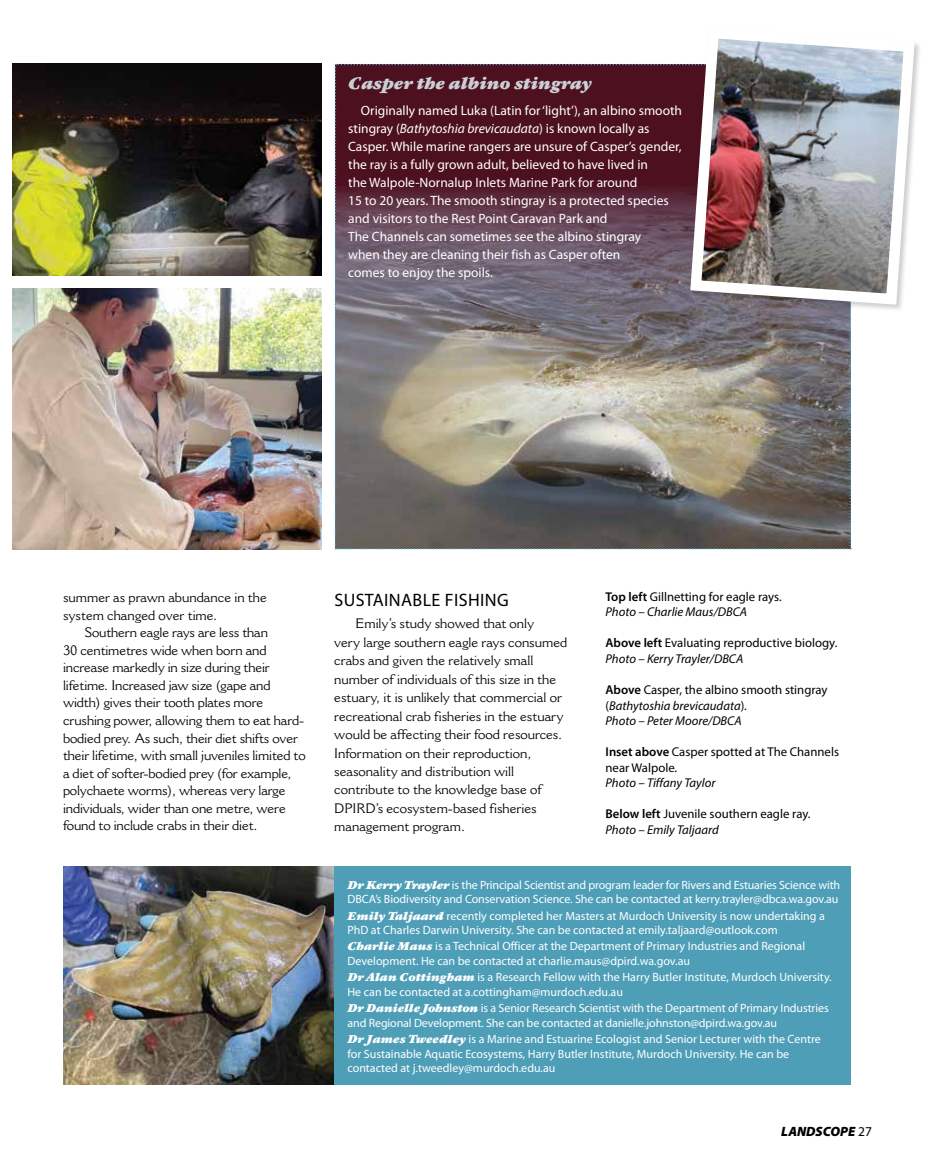
<style>
.page{position:relative;width:936px;height:1170px;background:#fff}
.page>*{position:absolute;margin:0;border:0;box-sizing:border-box;transform-origin:0 0}
.t1{font:18px "Myriad Pro";letter-spacing:.02em;color:#000}
.t2{font:italic 16.5px "Garamond Ultra ITC";color:#c9cfd5}
.t3{font:13.5px/17.5px "Cantoria MT Pro";color:#000}
.t4{font:13.5px/18px "Myriad Pro";color:#fff}
.t5{font:italic 900 13.5px "Myriad Pro";color:#000}
.t6{font:12.75px/15.3px "Myriad Pro";color:#000}
.t7{font:italic 12.75px/15.3px "Myriad Pro";color:#000}
.t8{font:12px/14.4px "Myriad Pro";color:#fff}
.s1{font-style:italic}
.s2{font-weight:600}
.s3{font-weight:600;font-style:normal}
.s4{font-style:normal}
.s5{font-family:"Garamond Ultra ITC";font-style:italic;font-size:11.25px}
.s6{font-weight:400;font-style:normal}
</style>
<div class="page">
<img style="left:13px;top:64px;width:309px;height:212px">
<img style="left:13px;top:288px;width:309px;height:261px">
<img style="left:64px;top:866px;width:270px;height:218px">
<svg style="left:334px;top:64px;width:517px;height:485px;background:#736062"></svg>
<div style="left:334px;top:866px;width:516px;height:218px;background:#4e9eb8"></div>
<img style="left:684px;top:38px;width:236px;height:272px">
<h2 class="t2" style="left:348px;top:71px;width:245px">Casper the albino stingray</h2>
<p class="t4" style="left:348px;top:102px;width:335px;text-indent:13px">Originally named Luka (Latin for ‘light’), an albino smooth stingray (<span class="s1">Bathytoshia brevicaudata</span>) is known locally as Casper. While marine rangers are unsure of Casper’s gender, the ray is a fully grown adult, believed to have lived in<br>the Walpole-Nornalup Inlets Marine Park for around<br>15 to 20 years. The smooth stingray is a protected species and visitors to the Rest Point Caravan Park and<br>The Channels can sometimes see the albino stingray<br>when they are cleaning their fish as Casper often<br>comes to enjoy the spoils.</p>
<p class="t3" style="left:63px;top:588px;width:205px">summer as prawn abundance in the system changed over time.</p>
<p class="t3" style="left:63px;top:623px;width:244px;text-indent:21px">Southern eagle rays are less than<br>30 centimetres wide when born and increase markedly in size during their lifetime. Increased jaw size (gape and width) gives their tooth plates more crushing power, allowing them to eat hard&shy;bodied prey. As such, their diet shifts over their lifetime, with small juveniles limited to a diet of softer-bodied prey (for example, polychaete worms), whereas very large individuals, wider than one metre, were found to include crabs in their diet.</p>
<h1 class="t1" style="left:334px;top:588px;width:176px">SUSTAINABLE FISHING</h1>
<p class="t3" style="left:334px;top:614px;width:234px;line-height:18.5px;text-indent:21px">Emily’s study showed that only<br>very large southern eagle rays consumed crabs and given the relatively small number of individuals of this size in the estuary, it is unlikely that commercial or recreational crab fisheries in the estuary would be affecting their food resources.<br>Information on their reproduction, seasonality and distribution will contribute to the knowledge base of DPIRD’s ecosystem-based fisheries management program.</p>
<p class="t6" style="left:605px;top:588px;width:178px"><span class="s2">Top left</span> Gillnetting for eagle rays.<br><span class="s1">Photo – Charlie Maus/DBCA</span></p>
<p class="t6" style="left:605px;top:635px;width:233px"><span class="s2">Above left</span> Evaluating reproductive biology.<br><span class="s1">Photo – Kerry Trayler/DBCA</span></p>
<p class="t7" style="left:605px;top:682px;width:223px"><span class="s3">Above</span> <span class="s4">Casper, the albino smooth stingray (</span>Bathytoshia brevicaudata<span class="s4">).<br></span>Photo – Peter Moore/DBCA</p>
<p class="t6" style="left:605px;top:744px;width:235px"><span class="s2">Inset above</span> Casper spotted at The Channels near Walpole.</p>
<p class="t7" style="left:605px;top:774px;width:111px">Photo – Tiffany Taylor</p>
<p class="t6" style="left:605px;top:806px;width:206px"><span class="s2">Below left</span> Juvenile southern eagle ray.<br><span class="s1">Photo – Emily Taljaard</span></p>
<p class="t8" style="left:347px;top:877px;width:494px"><span class="s5">Dr Kerry Trayler</span> is the Principal Scientist and program leader for Rivers and Estuaries Science with<br>DBCA’s Biodiversity and Conservation Science. She can be contacted at kerry.trayler@dbca.wa.gov.au</p>
<p class="t8" style="left:347px;top:908px;width:479px"><span class="s5">Emily Taljaard</span> recently completed her Masters at Murdoch University is now undertaking a<br>PhD at Charles Darwin University. She can be contacted at emily.taljaard@outlook.com</p>
<p class="t8" style="left:347px;top:939px;width:459px"><span class="s5">Charlie Maus</span> is a Technical Officer at the Department of Primary Industries and Regional<br>Development. He can be contacted at charlie.maus@dpird.wa.gov.au</p>
<p class="t8" style="left:347px;top:969px;width:485px"><span class="s5">Dr Alan Cottingham</span> is a Research Fellow with the Harry Butler Institute, Murdoch University.<br>He can be contacted at a.cottingham@murdoch.edu.au</p>
<p class="t8" style="left:347px;top:1000px;width:483px"><span class="s5">Dr Danielle Johnston</span> is a Senior Research Scientist with the Department of Primary Industries and Regional Development. She can be contacted at danielle.johnston@dpird.wa.gov.au</p>
<p class="t8" style="left:347px;top:1031px;width:475px"><span class="s5">Dr James Tweedley</span> is a Marine and Estuarine Ecologist and Senior Lecturer with the Centre for Sustainable Aquatic Ecosystems, Harry Butler Institute, Murdoch University. He can be contacted at j.tweedley@murdoch.edu.au</p>
<p class="t5" style="left:781px;top:1122px;width:92px">LANDSCOPE <span class="s6">27</span></p>
</div>
